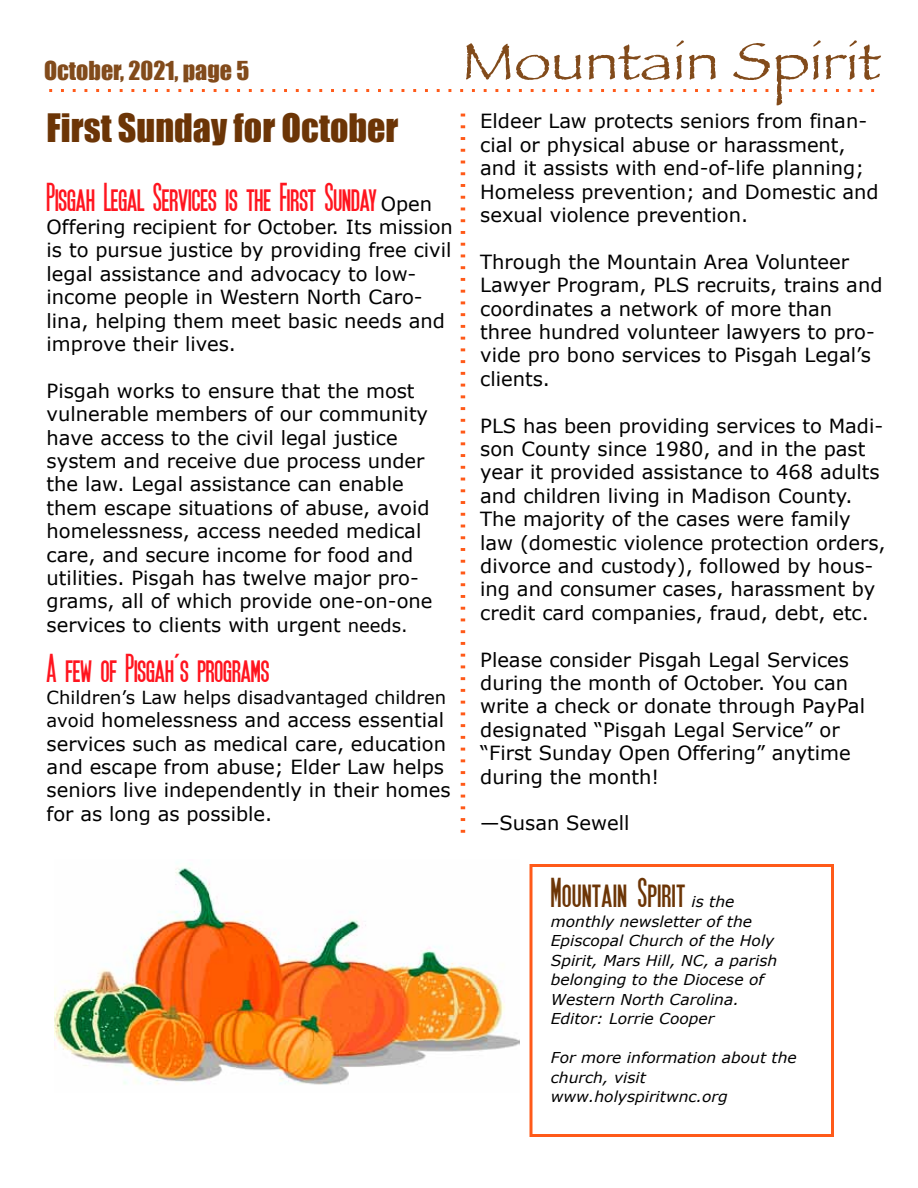
<style>
.page{position:relative;width:918px;height:1188px;background:#fff}
.page>*{position:absolute;margin:0;border:0;box-sizing:border-box;transform-origin:0 0}
.t1{font:54px "Papyrus";color:#824b1b;scale:1.13 1}
.t2{font:700 43.5px "SF Movie Poster";letter-spacing:.015em;color:#6c3506}
.t3{font:700 42px "SF Movie Poster";color:#ff151f}
.t4{font:36px "Impact";color:#6c3506}
.t5{font:24px "Impact";color:#824b1b}
.t6{font:19.5px/23.4px "Verdana";color:#000}
.t7{font:18px "Verdana";color:#000}
.t8{font:italic 15px/19.5px "Verdana";color:#000}
.s1{font-family:"Verdana";font-weight:400;font-size:19.5px;color:#000}
.s2{font-size:18px}
</style>
<div class="page">
<img style="left:55px;top:867px;width:464px;height:218px">
<svg style="left:49px;top:89px;width:826px;height:3px"></svg>
<svg style="left:461px;top:113px;width:4px;height:720px"></svg>
<div style="left:530px;top:864px;width:304px;height:273px;border:3px solid #ff5a19"></div>
<p class="t5" style="left:44px;top:52px;width:207px">October, 2021, page 5</p>
<h3 class="t4" style="left:47px;top:100px;width:353px">First Sunday for October</h3>
<h3 class="t3" style="left:47px;top:174px;width:387px">Pisgah Legal Services is the First Sunday <span class="s1">Open</span></h3>
<p class="t6" style="left:47px;top:215px;width:408px">Offering recipient for October. Its mission is to pursue justice by providing free civil legal assistance and advocacy to low&shy;income people in Western North Caro&shy;lina, helping them meet basic needs and improve their lives.</p>
<p class="t6" style="left:47px;top:379px;width:387px">Pisgah works to ensure that the most vulnerable members of our community have access to the civil legal justice system and receive due process under the law. Legal assistance can enable them escape situations of abuse, avoid homelessness, access needed medical care, and secure income for food and utilities. Pisgah has twelve major pro&shy;grams, all of which provide one-on-one services to clients with urgent <span class="s2">needs.</span></p>
<h3 class="t3" style="left:47px;top:645px;width:224px">A few of Pisgah’s programs</h3>
<p class="t7" style="left:47px;top:685px;width:401px">Children’s Law helps disadvantaged children</p>
<p class="t6" style="left:47px;top:708px;width:405px"><span class="s2">avoid</span> homelessness and access essential services such as medical care, education and escape from abuse; Elder Law helps seniors live independently in their homes for as long as possible.</p>
<h1 class="t1" style="left:462px;top:29px;width:372px">Mountain Spirit</h1>
<p class="t6" style="left:480px;top:109px;width:400px">Eldeer Law protects seniors from finan&shy;cial or physical abuse or harassment, and it assists with end-of-life planning; Homeless prevention; and Domestic and sexual violence prevention.</p>
<p class="t6" style="left:480px;top:250px;width:404px">Through the Mountain Area Volunteer Lawyer Program, PLS recruits, trains and coordinates a network of more than three hundred volunteer lawyers to pro&shy;vide pro bono services to Pisgah Legal’s clients.</p>
<p class="t6" style="left:480px;top:414px;width:407px">PLS has been providing services to Madi&shy;son County since 1980, and in the past year it provided assistance to 468 adults and children living in Madison County.<br>The majority of the cases were family law (domestic violence protection orders, divorce and custody), followed by hous&shy;ing and consumer cases, harassment by credit card companies, fraud, debt, etc.</p>
<p class="t6" style="left:480px;top:648px;width:386px">Please consider Pisgah Legal Services during the month of October. You can write a check or donate through PayPal designated “Pisgah Legal Service” or “First Sunday Open Offering” anytime during the month!</p>
<p class="t6" style="left:480px;top:811px;width:151px">—Susan Sewell</p>
<h2 class="t2" style="left:551px;top:869px;width:136px">Mountain Spirit</h2>
<p class="t8" style="left:551px;top:892px;width:228px;text-indent:141px">is the monthly newsletter of the<br>Episcopal Church of the Holy<br>Spirit, Mars Hill, NC, a parish belonging to the Diocese of<br>Western North Carolina.<br>Editor: Lorrie Cooper</p>
<p class="t8" style="left:551px;top:1048px;width:247px">For more information about the church, visit www.holyspiritwnc.org</p>
</div>
